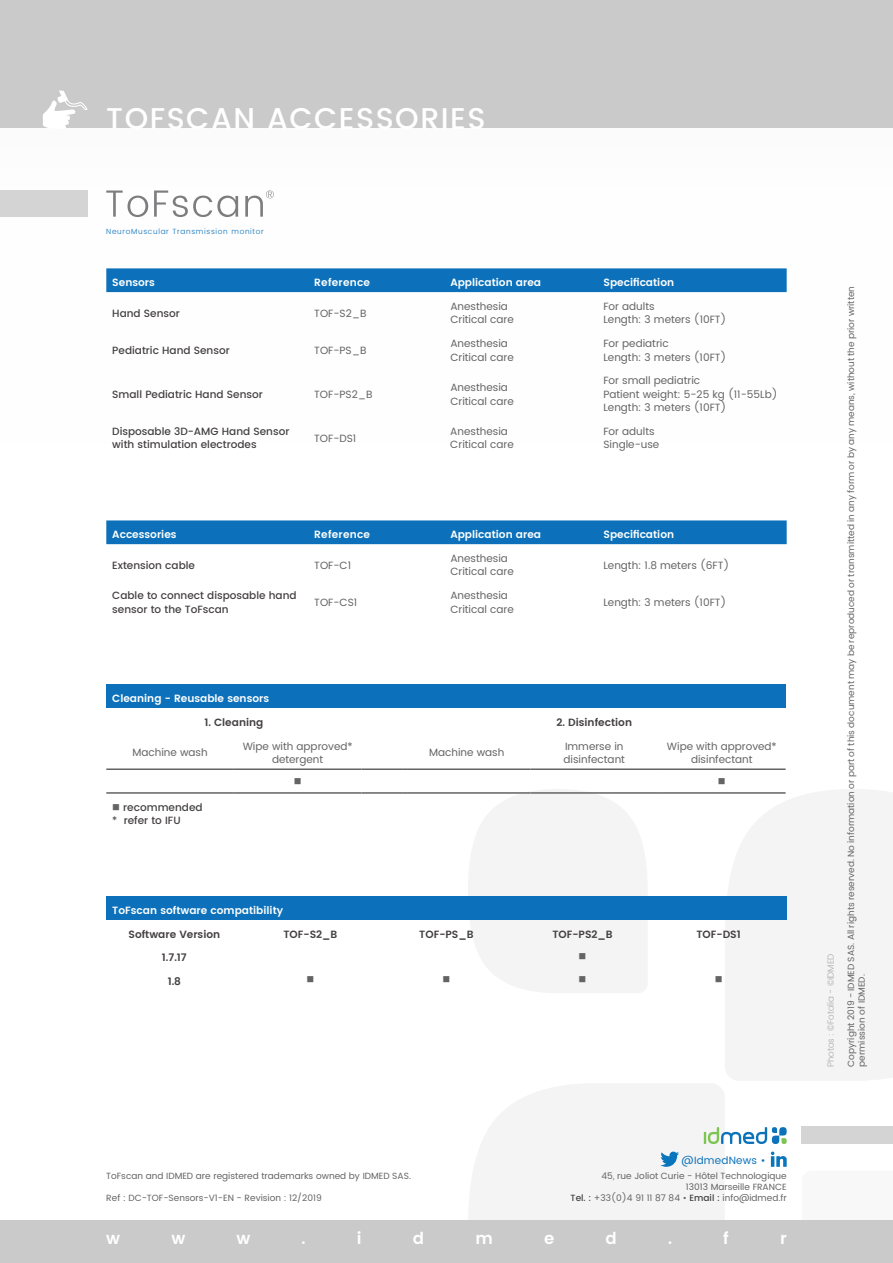
<style>
.page{position:relative;width:893px;height:1263px;background:#fff}
.page>*{position:absolute;margin:0;border:0;box-sizing:border-box;transform-origin:0 0}
.t1{font:500 30px "Poppins";letter-spacing:.05em;color:#fff}
.t2{font:600 16.5px "Poppins";color:#fff}
.t3{font:10.5px/13.5px "Poppins";color:#656365}
.t4{font:500 10.5px/13.5px "Poppins";color:#444041}
.t5{font:600 10.5px "Poppins";color:#fff}
.t6{font:600 10.5px "Poppins";color:#444041}
.t7{font:600 10.5px "Poppins";letter-spacing:.02em;color:#fff}
.t8{font:10.5px "Poppins";letter-spacing:.02em;color:#0c71ba}
.t9{font:10.5px "Wingdings";color:#656365}
.t10{font:9px/10.8px "Poppins";color:#656365}
.t11{font:300 9px "Poppins";letter-spacing:-.01em;color:#aaaaac}
.t12{font:300 7.5px "Poppins";letter-spacing:.09em;color:#0c71ba}
.s1{color:#656365}
.s2{font-weight:400}
.s3{font-weight:500;color:#444041}
</style>
<div class="page">
<svg style="left:468px;top:1084px;width:256px;height:136px;fill:#f4f4f4"></svg>
<div style="left:725px;top:789px;width:168px;height:291px;background:#f4f4f4"></div>
<svg style="left:468px;top:789px;width:179px;height:204px"></svg>
<div style="left:106px;top:268px;width:681px;height:24px;background:#0c71ba"></div>
<div style="left:106px;top:520px;width:681px;height:24px;background:#0c71ba"></div>
<div style="left:106px;top:685px;width:680px;height:23px;background:#0c71ba"></div>
<hr style="left:106px;top:768px;width:128px;height:2px;background:#656365">
<hr style="left:234px;top:768px;width:127px;height:2px;background:#656365">
<hr style="left:361px;top:768px;width:42px;height:2px;background:#656365">
<hr style="left:403px;top:768px;width:127px;height:2px;background:#656365">
<hr style="left:530px;top:768px;width:128px;height:2px;background:#656365">
<hr style="left:658px;top:768px;width:128px;height:2px;background:#656365">
<hr style="left:106px;top:792px;width:128px;height:2px;background:#656365">
<hr style="left:234px;top:792px;width:127px;height:2px;background:#656365">
<hr style="left:361px;top:792px;width:42px;height:2px;background:#656365">
<hr style="left:403px;top:792px;width:127px;height:2px;background:#656365">
<hr style="left:530px;top:792px;width:128px;height:2px;background:#656365">
<hr style="left:658px;top:792px;width:128px;height:2px;background:#656365">
<div style="left:106px;top:896px;width:681px;height:24px;background:#0c71ba"></div>
<div style="left:0;top:190px;width:88px;height:27px;background:#d5d4d5"></div>
<svg style="left:106px;top:190px;width:42px;height:27px"></svg>
<svg style="left:154px;top:190px;width:84px;height:27px"></svg>
<svg style="left:245px;top:191px;width:29px;height:26px"></svg>
<div style="left:0;top:0;width:893px;height:128px;background:#cbcacb"></div>
<div style="left:0;top:1220px;width:893px;height:43px;background:#cbcacb"></div>
<div style="left:801px;top:1127px;width:92px;height:17px;background:#d5d4d5"></div>
<svg style="left:704px;top:1127px;width:83px;height:17px"></svg>
<svg style="left:771px;top:1151px;width:16px;height:16px"></svg>
<svg style="left:660px;top:1151px;width:19px;height:16px"></svg>
<svg style="left:43px;top:90px;width:45px;height:38px"></svg>
<h1 class="t1" style="left:106px;top:96px;width:381px">TOFSCAN ACCESSORIES</h1>
<p class="t12" style="left:106px;top:226px;width:159px">NeuroMuscular Transmission monitor</p>
<p class="t5" style="left:112px;top:275px;width:44px">Sensors</p>
<p class="t7" style="left:314px;top:275px;width:57px">Reference</p>
<p class="t5" style="left:450px;top:275px;width:92px">Application area</p>
<p class="t5" style="left:603px;top:275px;width:72px">Specification</p>
<p class="t4" style="left:112px;top:306px;width:69px">Hand Sensor</p>
<p class="t3" style="left:314px;top:306px;width:54px">TOF-S2_B</p>
<p class="t3" style="left:450px;top:300px;width:65px">Anesthesia<br>Critical care</p>
<p class="t3" style="left:603px;top:300px;width:125px">For adults<br>Length: 3 meters (10FT)</p>
<p class="t4" style="left:112px;top:344px;width:119px">Pediatric Hand Sensor</p>
<p class="t3" style="left:314px;top:344px;width:54px">TOF-PS_B</p>
<p class="t3" style="left:450px;top:337px;width:65px">Anesthesia<br>Critical care</p>
<p class="t3" style="left:603px;top:337px;width:125px">For pediatric<br>Length: 3 meters (10FT)</p>
<p class="t4" style="left:112px;top:388px;width:152px">Small Pediatric Hand Sensor</p>
<p class="t3" style="left:314px;top:388px;width:60px">TOF-PS2_B</p>
<p class="t3" style="left:450px;top:381px;width:65px">Anesthesia<br>Critical care</p>
<p class="t3" style="left:603px;top:374px;width:176px">For small pediatric<br>Patient weight: 5-25 kg (11-55Lb)<br>Length: 3 meters (10FT)</p>
<p class="t4" style="left:112px;top:425px;width:179px">Disposable 3D-AMG Hand Sensor with stimulation electrodes</p>
<p class="t3" style="left:314px;top:432px;width:44px">TOF-DS1</p>
<p class="t3" style="left:450px;top:425px;width:65px">Anesthesia<br>Critical care</p>
<p class="t3" style="left:603px;top:425px;width:57px">For adults<br>Single-use</p>
<p class="t5" style="left:112px;top:527px;width:66px">Accessories</p>
<p class="t7" style="left:314px;top:527px;width:57px">Reference</p>
<p class="t5" style="left:450px;top:527px;width:92px">Application area</p>
<p class="t5" style="left:603px;top:527px;width:72px">Specification</p>
<p class="t4" style="left:112px;top:558px;width:84px">Extension cable</p>
<p class="t3" style="left:314px;top:558px;width:38px">TOF-C1</p>
<p class="t3" style="left:450px;top:552px;width:65px">Anesthesia<br>Critical care</p>
<p class="t3" style="left:603px;top:558px;width:127px">Length: 1.8 meters (6FT)</p>
<p class="t4" style="left:112px;top:589px;width:186px">Cable to connect disposable hand sensor to the ToFscan</p>
<p class="t3" style="left:314px;top:596px;width:44px">TOF-CS1</p>
<p class="t3" style="left:450px;top:589px;width:65px">Anesthesia<br>Critical care</p>
<p class="t3" style="left:603px;top:596px;width:125px">Length: 3 meters (10FT)</p>
<p class="t5" style="left:112px;top:691px;width:158px">Cleaning - Reusable sensors</p>
<p class="t6" style="left:204px;top:714px;width:61px">1. Cleaning</p>
<p class="t6" style="left:556px;top:714px;width:77px">2. Disinfection</p>
<p class="t3" style="left:132px;top:746px;width:77px">Machine wash</p>
<p class="t3" style="left:243px;top:740px;width:111px;text-align:center">Wipe with approved* detergent</p>
<p class="t3" style="left:429px;top:746px;width:77px">Machine wash</p>
<p class="t3" style="left:563px;top:740px;width:63px">Immerse in disinfectant</p>
<p class="t3" style="left:667px;top:740px;width:111px;text-align:center">Wipe with approved* disinfectant</p>
<p class="t9" style="left:294px;top:776px;width:9px">■</p>
<p class="t9" style="left:718px;top:776px;width:9px">■</p>
<p class="t4" style="left:112px;top:800px;width:92px"><span class="s1">■</span> recommended <span class="s2">*</span> refer to IFU</p>
<p class="t5" style="left:112px;top:902px;width:172px">ToFscan software compatibility</p>
<p class="t6" style="left:128px;top:926px;width:93px">Software Version</p>
<p class="t6" style="left:283px;top:926px;width:55px">TOF-S2_B</p>
<p class="t6" style="left:419px;top:926px;width:56px">TOF-PS_B</p>
<p class="t6" style="left:552px;top:926px;width:62px">TOF-PS2_B</p>
<p class="t6" style="left:696px;top:926px;width:46px">TOF-DS1</p>
<p class="t6" style="left:162px;top:950px;width:26px">1.7.17</p>
<p class="t9" style="left:579px;top:950px;width:9px">■</p>
<p class="t6" style="left:168px;top:973px;width:15px">1.8</p>
<p class="t9" style="left:306px;top:974px;width:9px">■</p>
<p class="t9" style="left:443px;top:974px;width:9px">■</p>
<p class="t9" style="left:579px;top:974px;width:9px">■</p>
<p class="t9" style="left:715px;top:974px;width:9px">■</p>
<p class="t10" style="left:106px;top:1171px;width:306px">ToFscan and IDMED are registered trademarks owned by IDMED SAS.</p>
<p class="t10" style="left:106px;top:1193px;width:217px">Ref : DC-TOF-Sensors-V1-EN - Revision : 12/2019</p>
<p class="t8" style="left:682px;top:1153px;width:85px">@IdmedNews •</p>
<p class="t10" style="left:571px;top:1171px;width:218px;text-align:right">45, rue Joliot Curie - Hôtel Technologique<br>13013 Marseille FRANCE<br><span class="s3">Tel. :</span> +33(0)4 91 11 87 84 • <span class="s3">Email :</span> info@idmed.fr</p>
<h2 class="t2" style="left:106px;top:1226px;width:15px">w</h2>
<h2 class="t2" style="left:171px;top:1226px;width:15px">w</h2>
<h2 class="t2" style="left:237px;top:1226px;width:15px">w</h2>
<h2 class="t2" style="left:302px;top:1226px;width:6px">.</h2>
<h2 class="t2" style="left:357px;top:1226px;width:6px">i</h2>
<h2 class="t2" style="left:413px;top:1226px;width:13px">d</h2>
<h2 class="t2" style="left:475px;top:1226px;width:19px">m</h2>
<h2 class="t2" style="left:544px;top:1226px;width:12px">e</h2>
<h2 class="t2" style="left:606px;top:1226px;width:13px">d</h2>
<h2 class="t2" style="left:668px;top:1226px;width:6px">.</h2>
<h2 class="t2" style="left:723px;top:1226px;width:7px">f</h2>
<h2 class="t2" style="left:780px;top:1226px;width:8px">r</h2>
<p class="t11" style="left:824px;top:1067px;width:114px;rotate:-90deg">Photos : ©Fotolia - ©IDMED</p>
<p class="t10" style="left:846px;top:1067px;width:782px;rotate:-90deg">Copyright 2019 - IDMED SAS. All rights reserved. No information or part of this document may be reproduced or transmitted in any form or by any means, without the prior written permission of IDMED.</p>
</div>
